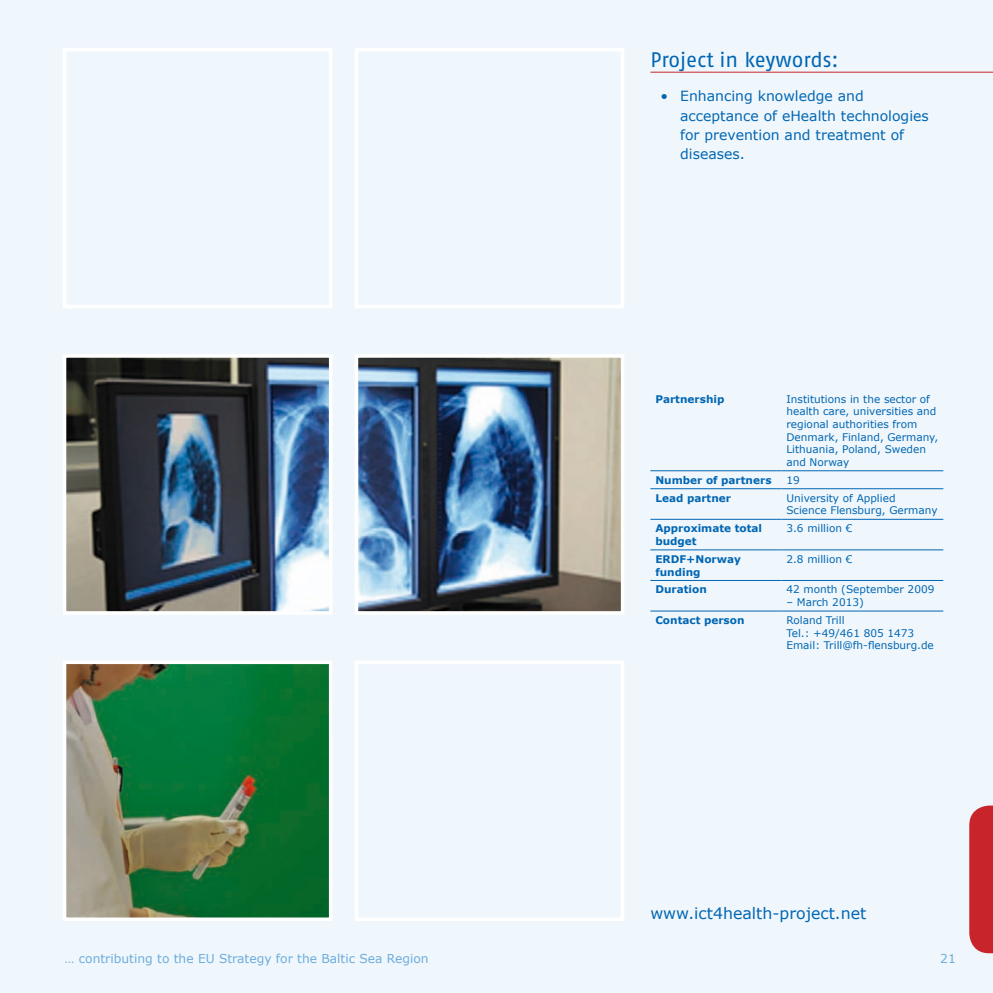
<style>
.page{position:relative;width:993px;height:993px;background:#fff}
.page>*{position:absolute;margin:0;border:0;box-sizing:border-box;transform-origin:0 0}
.t1{font:21px "Fago No LV";letter-spacing:-.005em;color:#0166b3}
.t2{font:15.75px "Verdana";color:#0166b3}
.t3{font:14px/19.2px "Verdana";color:#0166b3}
.t4{font:12.25px "Verdana";color:#6cacdd}
.t5{font:10.5px/12.6px "Verdana";color:#0166b3}
.t6{font:700 10.5px/12.6px "Verdana";color:#0166b3}
</style>
<div class="page">
<div style="left:0;top:0;width:992px;height:992px;background:#f0f7fc"></div>
<svg style="left:969px;top:805px;width:23px;height:147px"></svg>
<hr style="left:650px;top:72px;width:342px;height:1px;background:#c8242b">
<hr style="left:650px;top:470px;width:131px;height:1px;background:#0166b3">
<hr style="left:781px;top:470px;width:162px;height:1px;background:#0166b3">
<hr style="left:650px;top:488px;width:131px;height:1px;background:#0166b3">
<hr style="left:781px;top:488px;width:162px;height:1px;background:#0166b3">
<hr style="left:650px;top:519px;width:131px;height:1px;background:#0166b3">
<hr style="left:781px;top:519px;width:162px;height:1px;background:#0166b3">
<hr style="left:650px;top:549px;width:131px;height:1px;background:#0166b3">
<hr style="left:781px;top:549px;width:162px;height:1px;background:#0166b3">
<hr style="left:650px;top:580px;width:131px;height:1px;background:#0166b3">
<hr style="left:781px;top:580px;width:162px;height:1px;background:#0166b3">
<hr style="left:650px;top:610px;width:131px;height:1px;background:#0166b3">
<hr style="left:781px;top:610px;width:162px;height:1px;background:#0166b3">
<div style="left:63px;top:48px;width:269px;height:260px;border:4px solid #fff"></div>
<img style="left:63px;top:354px;width:561px;height:260px">
<div style="left:354px;top:48px;width:270px;height:260px;border:4px solid #fff"></div>
<div style="left:354px;top:660px;width:270px;height:260px;border:4px solid #fff"></div>
<img style="left:68px;top:665px;width:259px;height:250px">
<div style="left:63px;top:660px;width:269px;height:260px;border:4px solid #fff"></div>
<h1 class="t1" style="left:650px;top:48px;width:190px">Project in keywords:</h1>
<h3 class="t3" style="left:680px;top:86px;width:250px;text-indent:-20px">• Enhancing knowledge and acceptance of eHealth technologies for prevention and treatment of diseases.</h3>
<p class="t6" style="left:655px;top:392px;width:71px">Partnership</p>
<p class="t5" style="left:786px;top:392px;width:153px">Institutions in the sector of health care, universities and regional authorities from<br>Denmark, Finland, Germany,<br>Lithuania, Poland, Sweden and Norway</p>
<p class="t6" style="left:655px;top:473px;width:118px">Number of partners</p>
<p class="t5" style="left:786px;top:473px;width:15px">19</p>
<p class="t6" style="left:655px;top:491px;width:77px">Lead partner</p>
<p class="t5" style="left:786px;top:491px;width:153px">University of Applied<br>Science Flensburg, Germany</p>
<p class="t6" style="left:655px;top:522px;width:108px">Approximate total budget</p>
<p class="t5" style="left:786px;top:521px;width:67px">3.6 million €</p>
<p class="t6" style="left:655px;top:552px;width:87px">ERDF+Norway funding</p>
<p class="t5" style="left:786px;top:552px;width:67px">2.8 million €</p>
<p class="t6" style="left:655px;top:583px;width:53px">Duration</p>
<p class="t5" style="left:786px;top:583px;width:149px">42 month (September 2009</p>
<p class="t5" style="left:786px;top:595px;width:79px">– March 2013)</p>
<p class="t6" style="left:655px;top:613px;width:91px">Contact person</p>
<p class="t5" style="left:786px;top:613px;width:149px">Roland Trill<br>Tel.: +49/461 805 1473<br>Email: Trill@fh-flensburg.de</p>
<h2 class="t2" style="left:650px;top:902px;width:217px">www.ict4health-project.net</h2>
<p class="t4" style="left:64px;top:950px;width:365px">… contributing to the EU Strategy for the Baltic Sea Region</p>
<p class="t4" style="left:939px;top:950px;width:17px">21</p>
</div>
